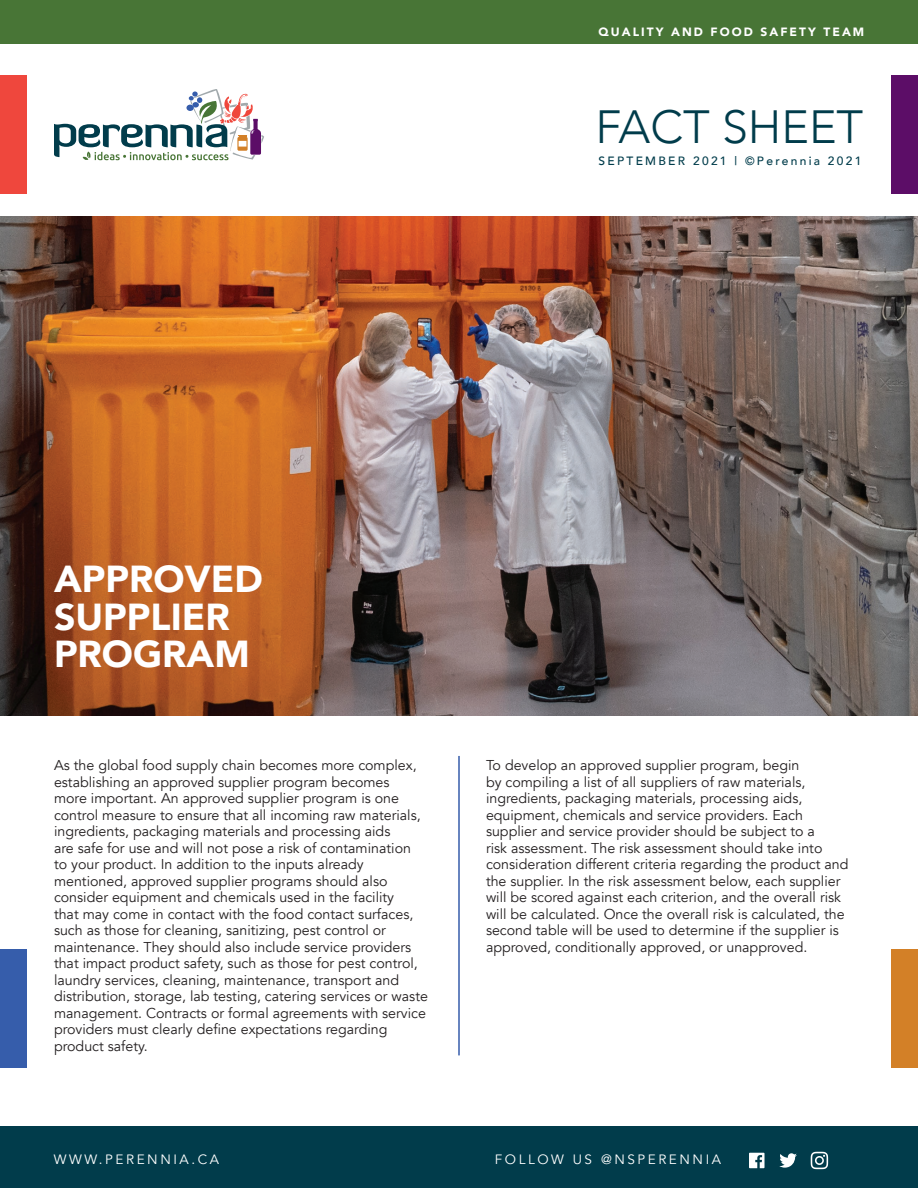
<style>
.page{position:relative;width:918px;height:1188px;background:#fff}
.page>*{position:absolute;margin:0;border:0;box-sizing:border-box;transform-origin:0 0}
.t1{font:300 46.5px "Avenir";color:#013c4b}
.t2{font:900 37.5px/37.5px "Avenir";color:#fff}
.t3{font:14.25px/16.5px "Avenir";color:#231f20}
.t4{font:13.5px "Avenir";letter-spacing:.19em;color:#fff}
.t5{font:500 12px "Avenir";letter-spacing:.19em;color:#013c4b}
.t6{font:900 12px "Avenir";letter-spacing:.17em;color:#fff}
</style>
<div class="page">
<svg style="left:54px;top:89px;width:210px;height:71px"></svg>
<div style="left:0;top:0;width:918px;height:44px;background:#487536"></div>
<div style="left:0;top:75px;width:27px;height:118px;background:#ef473d"></div>
<div style="left:891px;top:75px;width:27px;height:118px;background:#5c0d67"></div>
<div style="left:0;top:1126px;width:918px;height:62px;background:#013c4b"></div>
<div style="left:0;top:949px;width:27px;height:119px;background:#365dab"></div>
<svg style="left:749px;top:1153px;width:16px;height:15px"></svg>
<svg style="left:779px;top:1153px;width:18px;height:15px"></svg>
<svg style="left:811px;top:1152px;width:17px;height:17px"></svg>
<div style="left:891px;top:949px;width:27px;height:119px;background:#d38027"></div>
<hr style="left:459px;top:756px;width:1px;height:299px;background:#365dab">
<img style="left:0;top:216px;width:918px;height:500px">
<p class="t6" style="left:599px;top:22px;width:267px">QUALITY AND FOOD SAFETY TEAM</p>
<h2 class="t2" style="left:54px;top:560px;width:211px">APPROVED<br>SUPPLIER<br>PROGRAM</h2>
<h1 class="t1" style="left:595px;top:100px;width:269px">FACT SHEET</h1>
<p class="t5" style="left:599px;top:150px;width:264px">SEPTEMBER 2021 | ©Perennia 2021</p>
<p class="t3" style="left:54px;top:757px;width:376px">As the global food supply chain becomes more complex, establishing an approved supplier program becomes<br>more important. An approved supplier program is one control measure to ensure that all incoming raw materials, ingredients, packaging materials and processing aids<br>are safe for use and will not pose a risk of contamination<br>to your product. In addition to the inputs already mentioned, approved supplier programs should also consider equipment and chemicals used in the facility<br>that may come in contact with the food contact surfaces, such as those for cleaning, sanitizing, pest control or maintenance. They should also include service providers that impact product safety, such as those for pest control, laundry services, cleaning, maintenance, transport and distribution, storage, lab testing, catering services or waste management. Contracts or formal agreements with service providers must clearly define expectations regarding product safety.</p>
<p class="t3" style="left:486px;top:757px;width:364px">To develop an approved supplier program, begin<br>by compiling a list of all suppliers of raw materials, ingredients, packaging materials, processing aids, equipment, chemicals and service providers. Each supplier and service provider should be subject to a<br>risk assessment. The risk assessment should take into consideration different criteria regarding the product and the supplier. In the risk assessment below, each supplier will be scored against each criterion, and the overall risk will be calculated. Once the overall risk is calculated, the second table will be used to determine if the supplier is approved, conditionally approved, or unapproved.</p>
<p class="t4" style="left:54px;top:1151px;width:167px">WWW.PERENNIA.CA</p>
<p class="t4" style="left:495px;top:1151px;width:228px">FOLLOW US @NSPERENNIA</p>
</div>
